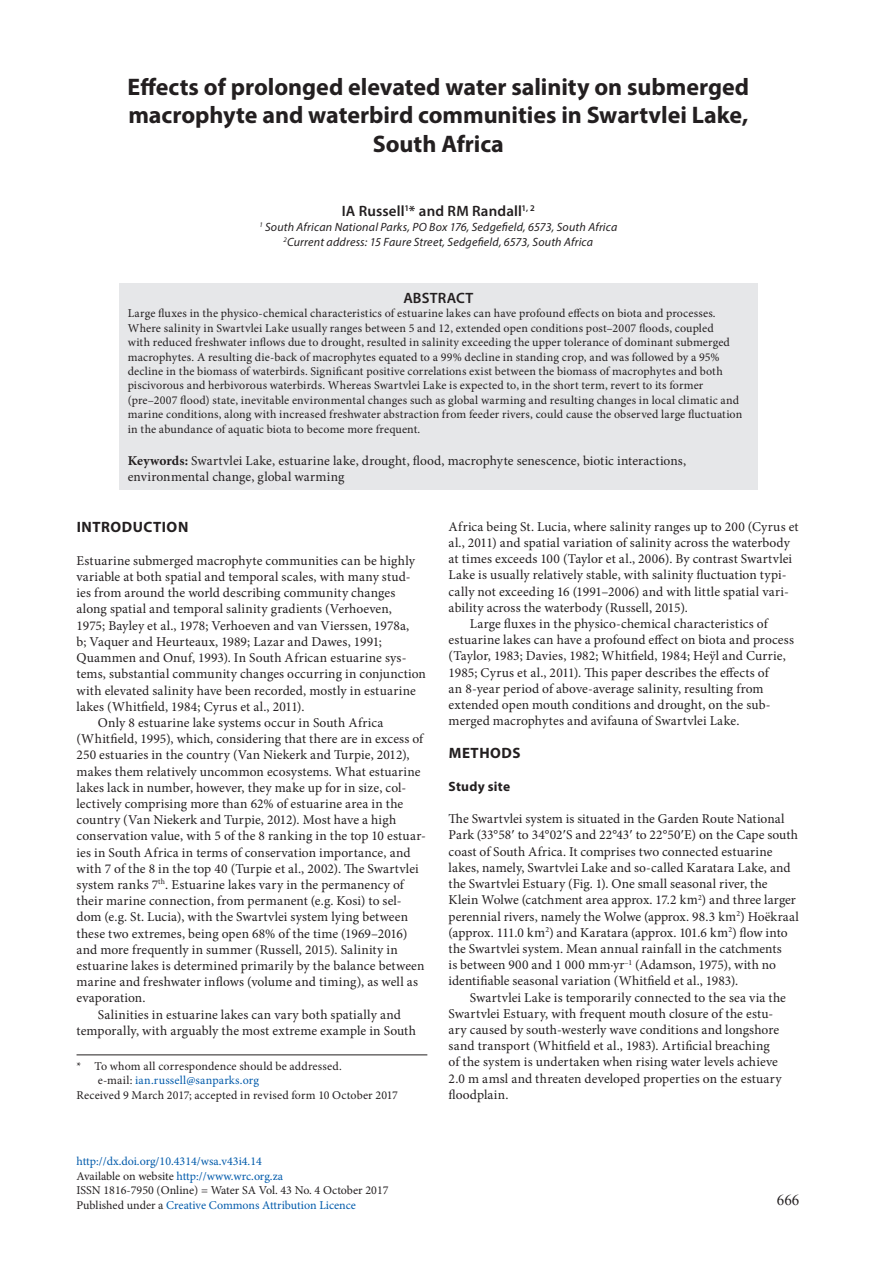
<style>
.page{position:relative;width:893px;height:1263px;background:#fff}
.page>*{position:absolute;margin:0;border:0;box-sizing:border-box;transform-origin:0 0}
.t1{font:700 24px/28.8px "Myriad Pro";letter-spacing:-.005em;color:#231f20;text-align:center}
.t2{font:600 15px "Myriad Pro";letter-spacing:.01em;color:#231f20}
.t3{font:700 15px "Myriad Pro";letter-spacing:.035em;color:#231f20}
.t4{font:15px "Times New Roman";color:#231f20}
.t5{font:13.5px/16.2px "Minion Pro";letter-spacing:.01em;color:#231f20}
.t6{font:700 13.5px "Myriad Pro";letter-spacing:.02em;color:#231f20}
.t7{font:12px/14.4px "Minion Pro";letter-spacing:.01em;color:#231f20}
.t8{font:12px/14.4px "Minion Pro";color:#015aaa}
.t9{font:italic 12px/15px "Myriad Pro";letter-spacing:.015em;color:#231f20;text-align:center}
.t10{font:12px "Minion Pro";letter-spacing:.02em;color:#015aaa}
.s1{font-weight:700}
.s2{color:#231f20}
.s3{font-family:"Times New Roman"}
</style>
<div class="page">
<div style="left:119px;top:283px;width:638px;height:207px;background:#e6e7e9"></div>
<hr style="left:77px;top:1054px;width:350px;height:1px;background:#231f20">
<h1 class="t1" style="left:127px;top:71px;width:623px">Effects of prolonged elevated water salinity on submerged macrophyte and waterbird communities in Swartvlei Lake,<br>South Africa</h1>
<p class="t2" style="left:342px;top:201px;width:195px">IA Russell<sup>1</sup>* and RM Randall<sup>1,</sup> <sup>2</sup></p>
<p class="t9" style="left:259px;top:219px;width:359px"><sup>1</sup> South African National Parks, PO Box 176, Sedgefield, 6573, South Africa<br><sup>2</sup>Current address: 15 Faure Street, Sedgefield, 6573, South Africa</p>
<p class="t2" style="left:403px;top:288px;width:71px">ABSTRACT</p>
<p class="t7" style="left:128px;top:306px;width:616px">Large fluxes in the physico-chemical characteristics of estuarine lakes can have profound effects on biota and processes.<br>Where salinity in Swartvlei Lake usually ranges between 5 and 12, extended open conditions post–2007 floods, coupled<br>with reduced freshwater inflows due to drought, resulted in salinity exceeding the upper tolerance of dominant submerged macrophytes. A resulting die-back of macrophytes equated to a 99% decline in standing crop, and was followed by a 95% decline in the biomass of waterbirds. Significant positive correlations exist between the biomass of macrophytes and both piscivorous and herbivorous waterbirds. Whereas Swartvlei Lake is expected to, in the short term, revert to its former (pre–2007 flood) state, inevitable environmental changes such as global warming and resulting changes in local climatic and marine conditions, along with increased freshwater abstraction from feeder rivers, could cause the observed large fluctuation in the abundance of aquatic biota to become more frequent.</p>
<p class="t5" style="left:128px;top:453px;width:560px"><span class="s1">Keywords:</span> Swartvlei Lake, estuarine lake, drought, flood, macrophyte senescence, biotic interactions, environmental change, global warming</p>
<p class="t3" style="left:77px;top:517px;width:113px">INTRODUCTION</p>
<p class="t5" style="left:77px;top:552px;width:340px">Estuarine submerged macrophyte communities can be highly</p>
<p class="t5" style="left:77px;top:569px;width:335px">variable at both spatial and temporal scales, with many stud-</p>
<p class="t5" style="left:77px;top:585px;width:320px">ies from around the world describing community changes</p>
<p class="t5" style="left:77px;top:601px;width:317px">along spatial and temporal salinity gradients (Verhoeven,</p>
<p class="t5" style="left:77px;top:617px;width:334px">1975; Bayley et al., 1978; Verhoeven and van Vierssen, 1978a,</p>
<p class="t5" style="left:77px;top:633px;width:307px">b; Vaquer and Heurteaux, 1989; Lazar and Dawes, 1991;</p>
<p class="t5" style="left:77px;top:650px;width:331px">Quammen and Onuf, 1993). In South African estuarine sys-</p>
<p class="t5" style="left:77px;top:666px;width:351px">tems, substantial community changes occurring in conjunction</p>
<p class="t5" style="left:77px;top:682px;width:341px">with elevated salinity have been recorded, mostly in estuarine</p>
<p class="t5" style="left:77px;top:698px;width:229px">lakes (Whitfield, 1984; Cyrus et al., 2011).</p>
<p class="t5" style="left:98px;top:714px;width:287px">Only 8 estuarine lake systems occur in South Africa</p>
<p class="t5" style="left:77px;top:731px;width:348px">(Whitfield, 1995), which, considering that there are in excess of</p>
<p class="t5" style="left:77px;top:747px;width:335px">250 estuaries in the country (Van Niekerk and Turpie, 2012),</p>
<p class="t5" style="left:77px;top:763px;width:345px">makes them relatively uncommon ecosystems. What estuarine</p>
<p class="t5" style="left:77px;top:779px;width:331px">lakes lack in number, however, they make up for in size, col-</p>
<p class="t5" style="left:77px;top:795px;width:328px">lectively comprising more than 62% of estuarine area in the</p>
<p class="t5" style="left:77px;top:812px;width:321px">country (Van Niekerk and Turpie, 2012). Most have a high</p>
<p class="t5" style="left:77px;top:828px;width:351px">conservation value, with 5 of the 8 ranking in the top 10 estuar-</p>
<p class="t5" style="left:77px;top:844px;width:335px">ies in South Africa in terms of conservation importance, and</p>
<p class="t5" style="left:77px;top:860px;width:344px">with 7 of the 8 in the top 40 (Turpie et al., 2002). The Swartvlei</p>
<p class="t5" style="left:77px;top:876px;width:329px">system ranks 7<sup>th</sup>. Estuarine lakes vary in the permanency of</p>
<p class="t5" style="left:77px;top:893px;width:327px">their marine connection, from permanent (e.g. Kosi) to sel-</p>
<p class="t5" style="left:77px;top:909px;width:333px">dom (e.g. St. Lucia), with the Swartvlei system lying between</p>
<p class="t5" style="left:77px;top:925px;width:332px">these two extremes, being open 68% of the time (1969–2016)</p>
<p class="t5" style="left:77px;top:941px;width:323px">and more frequently in summer (Russell, 2015). Salinity in</p>
<p class="t5" style="left:77px;top:957px;width:349px">estuarine lakes is determined primarily by the balance between</p>
<p class="t5" style="left:77px;top:974px;width:343px">marine and freshwater inflows (volume and timing), as well as</p>
<p class="t5" style="left:77px;top:990px;width:71px">evaporation.</p>
<p class="t5" style="left:98px;top:1006px;width:304px">Salinities in estuarine lakes can vary both spatially and</p>
<p class="t5" style="left:77px;top:1022px;width:341px">temporally, with arguably the most extreme example in South</p>
<p class="t7" style="left:77px;top:1059px;width:267px">* To whom all correspondence should be addressed.</p>
<p class="t10" style="left:98px;top:1072px;width:163px"><span class="s2">e-mail:</span> ian.russell@sanparks.org</p>
<p class="t7" style="left:77px;top:1087px;width:323px">Received 9 March 2017; accepted in revised form 10 October 2017</p>
<p class="t8" style="left:77px;top:1154px;width:313px">http://dx.doi.org/10.4314/wsa.v43i4.14<br><span class="s2">Available on website</span> http://www.wrc.org.za<br><span class="s2">ISSN 1816-7950 (Online) = Water SA Vol. 43 No. 4 October 2017<br>Published under a</span> Creative Commons Attribution Licence</p>
<p class="t5" style="left:449px;top:518px;width:352px">Africa being St. Lucia, where salinity ranges up to 200 (Cyrus et</p>
<p class="t5" style="left:449px;top:535px;width:343px">al., 2011) and spatial variation of salinity across the waterbody</p>
<p class="t5" style="left:449px;top:551px;width:345px">at times exceeds 100 (Taylor et al., 2006). By contrast Swartvlei</p>
<p class="t5" style="left:449px;top:567px;width:340px">Lake is usually relatively stable, with salinity fluctuation typi-</p>
<p class="t5" style="left:449px;top:583px;width:342px">cally not exceeding 16 (1991–2006) and with little spatial vari-</p>
<p class="t5" style="left:449px;top:599px;width:241px">ability across the waterbody (Russell, 2015).</p>
<p class="t5" style="left:470px;top:616px;width:299px">Large fluxes in the physico-chemical characteristics of</p>
<p class="t5" style="left:449px;top:632px;width:347px">estuarine lakes can have a profound effect on biota and process</p>
<p class="t5" style="left:449px;top:648px;width:339px">(Taylor, 1983; Davies, 1982; Whitfield, 1984; Heÿl and Currie,</p>
<p class="t5" style="left:449px;top:664px;width:322px">1985; Cyrus et al., 2011). This paper describes the effects of</p>
<p class="t5" style="left:449px;top:680px;width:317px">an 8-year period of above-average salinity, resulting from</p>
<p class="t5" style="left:449px;top:697px;width:323px">extended open mouth conditions and drought, on the sub-</p>
<p class="t5" style="left:449px;top:713px;width:292px">merged macrophytes and avifauna of Swartvlei Lake.</p>
<p class="t3" style="left:449px;top:743px;width:73px">METHODS</p>
<p class="t6" style="left:449px;top:777px;width:63px">Study site</p>
<p class="t5" style="left:449px;top:811px;width:352px">The Swartvlei system is situated in the Garden Route National Park (33°58 to 34°02 S and 22°43 to 22°50 E) on the Cape south coast of South Africa. It comprises two connected estuarine lakes, namely, Swartvlei Lake and so-called Karatara Lake, and the Swartvlei Estuary (Fig. 1). One small seasonal river, the Klein Wolwe (catchment area approx. 17.2 <span class="s3">km</span><sup>2</sup>) and three larger perennial rivers, namely the Wolwe (approx. 98.3 <span class="s3">km</span><sup>2</sup>) Hoëkraal (approx. 111.0 <span class="s3">km</span><sup>2</sup>) and Karatara (approx. 101.6 <span class="s3">km</span><sup>2</sup>) flow into the Swartvlei system. Mean annual rainfall in the catchments<br>is between 900 and 1 000 mm·yr<sup>–1</sup> (Adamson, 1975), with no identifiable seasonal variation (Whitfield et al., 1983).</p>
<p class="t5" style="left:449px;top:989px;width:339px;text-indent:21px">Swartvlei Lake is temporarily connected to the sea via the Swartvlei Estuary, with frequent mouth closure of the estu&shy;ary caused by south-westerly wave conditions and longshore sand transport (Whitfield et al., 1983). Artificial breaching<br>of the system is undertaken when rising water levels achieve 2.0 m amsl and threaten developed properties on the estuary floodplain.</p>
<p class="t4" style="left:777px;top:1190px;width:24px">666</p>
</div>
